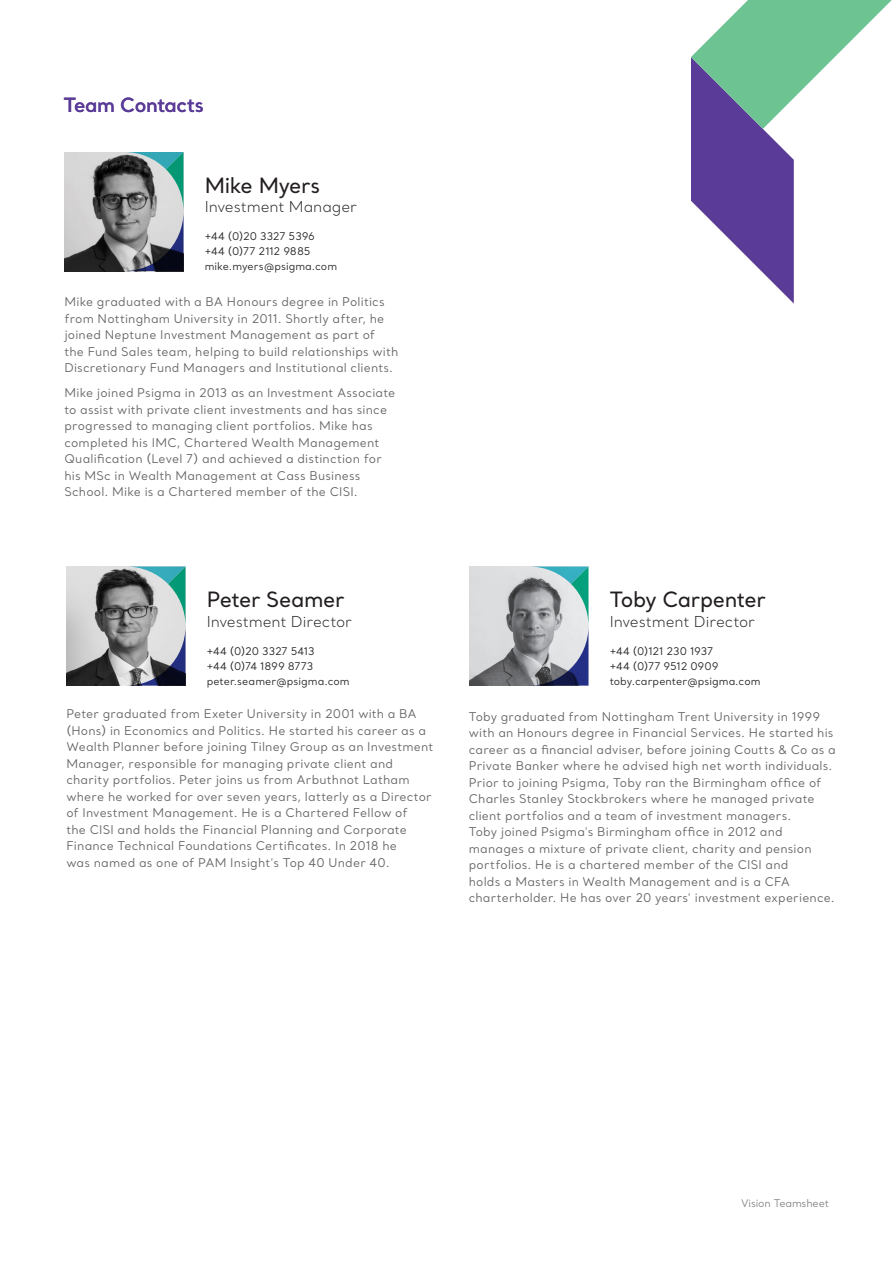
<style>
.page{position:relative;width:893px;height:1263px;background:#fff}
.page>*{position:absolute;margin:0;border:0;box-sizing:border-box;transform-origin:0 0}
.t1{font:500 21px "Santral";letter-spacing:-.02em;color:#231f20}
.Main_Body_1__Last_Li{font:600 19.5px "Santral";letter-spacing:-.02em;color:#5a3b97}
.t2{font:300 15px "Santral";letter-spacing:-.01em;color:#231f20}
.Main_Body_1__Last_Li-2{font:12px/16.5px "Santral";letter-spacing:.015em;color:#636366}
.t3{font:10.5px/15px "Santral";color:#231f20}
.t4{font:10.5px "Santral";letter-spacing:-.015em;color:#808285}
</style>
<div class="page">
<svg style="left:691px;top:0;width:201px;height:304px"></svg>
<img style="left:64px;top:153px;width:60px;height:118px">
<svg style="left:124px;top:152px;width:59px;height:119px;background:#869496"></svg>
<img style="left:66px;top:566px;width:60px;height:120px">
<svg style="left:126px;top:566px;width:59px;height:120px;background:#909ea2"></svg>
<img style="left:469px;top:566px;width:60px;height:120px">
<svg style="left:529px;top:566px;width:59px;height:120px;background:#98a8b0"></svg>
<p class="Main_Body_1__Last_Li" style="left:64px;top:92px;width:142px">Team Contacts</p>
<p class="t1" style="left:205px;top:172px;width:117px">Mike Myers</p>
<p class="t2" style="left:205px;top:197px;width:154px">Investment Manager</p>
<p class="t3" style="left:205px;top:229px;width:112px">+44 (0)20 3327 5396</p>
<p class="t3" style="left:205px;top:244px;width:134px">+44 (0)77 2112 9885 mike.myers@psigma.com</p>
<p class="Main_Body_1__Last_Li-2" style="left:64px;top:293px;width:335px">Mike graduated with a BA Honours degree in Politics from Nottingham University in 2011. Shortly after, he joined Neptune Investment Management as part of<br>the Fund Sales team, helping to build relationships with Discretionary Fund Managers and Institutional clients.</p>
<p class="Main_Body_1__Last_Li-2" style="left:64px;top:384px;width:333px">Mike joined Psigma in 2013 as an Investment Associate to assist with private client investments and has since progressed to managing client portfolios. Mike has completed his IMC, Chartered Wealth Management Qualification (Level 7) and achieved a distinction for his MSc in Wealth Management at Cass Business School. Mike is a Chartered member of the CISI.</p>
<p class="t1" style="left:207px;top:586px;width:139px">Peter Seamer</p>
<p class="t2" style="left:207px;top:612px;width:147px">Investment Director</p>
<p class="t3" style="left:207px;top:643px;width:109px">+44 (0)20 3327 5413</p>
<p class="t3" style="left:207px;top:658px;width:144px">+44 (0)74 1899 8773 peter.seamer@psigma.com</p>
<p class="Main_Body_1__Last_Li-2" style="left:66px;top:705px;width:369px">Peter graduated from Exeter University in 2001 with a BA (Hons) in Economics and Politics. He started his career as a Wealth Planner before joining Tilney Group as an Investment Manager, responsible for managing private client and charity portfolios. Peter joins us from Arbuthnot Latham where he worked for over seven years, latterly as a Director of Investment Management. He is a Chartered Fellow of<br>the CISI and holds the Financial Planning and Corporate Finance Technical Foundations Certificates. In 2018 he<br>was named as one of PAM Insight’s Top 40 Under 40.</p>
<p class="t1" style="left:610px;top:586px;width:158px">Toby Carpenter</p>
<p class="t2" style="left:610px;top:612px;width:147px">Investment Director</p>
<p class="t3" style="left:610px;top:643px;width:105px">+44 (0)121 230 1937</p>
<p class="t3" style="left:610px;top:658px;width:152px">+44 (0)77 9512 0909 toby.carpenter@psigma.com</p>
<p class="Main_Body_1__Last_Li-2" style="left:469px;top:708px;width:369px">Toby graduated from Nottingham Trent University in 1999 with an Honours degree in Financial Services. He started his career as a financial adviser, before joining Coutts &amp; Co as a Private Banker where he advised high net worth individuals.<br>Prior to joining Psigma, Toby ran the Birmingham office of Charles Stanley Stockbrokers where he managed private client portfolios and a team of investment managers.<br>Toby joined Psigma's Birmingham office in 2012 and manages a mixture of private client, charity and pension portfolios. He is a chartered member of the CISI and<br>holds a Masters in Wealth Management and is a CFA charterholder. He has over 20 years’ investment experience.</p>
<p class="t4" style="left:741px;top:1196px;width:90px">Vision Teamsheet</p>
</div>
